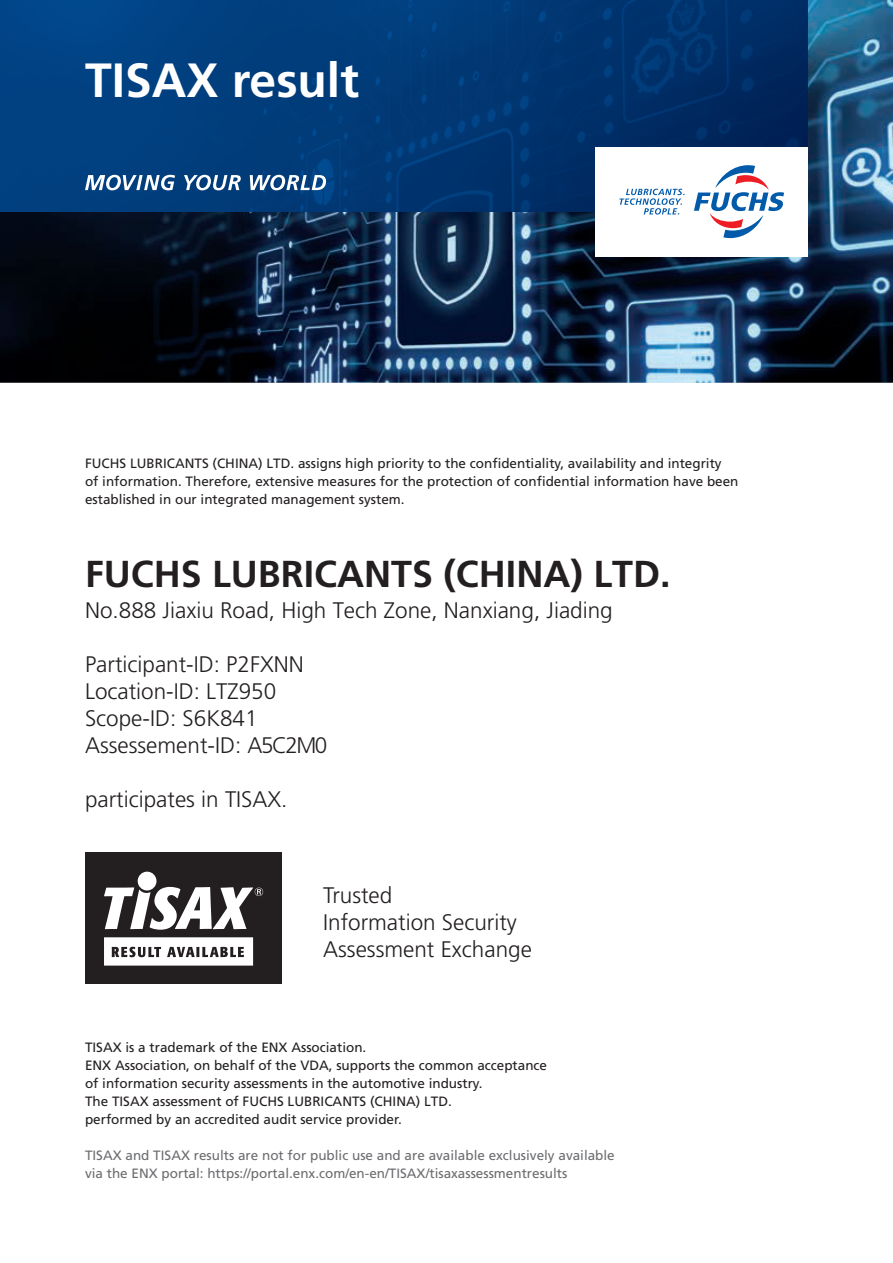
<style>
.page{position:relative;width:893px;height:1263px;background:#fff}
.page>*{position:absolute;margin:0;border:0;box-sizing:border-box;transform-origin:0 0}
.t1{font:700 48px "Frutiger LT Std";color:#fff}
.t2{font:700 37.5px "Frutiger LT Std";color:#231f20}
.t3{font:300 22.5px/27px "Frutiger LT Std";color:#231f20}
.t4{font:13.5px/18px "Frutiger LT Std";color:#231f20}
.t5{font:13.5px/18px "Frutiger LT Std";color:#6c6d70}
</style>
<div class="page">
<img style="left:0;top:0;width:893px;height:383px">
<div style="left:85px;top:853px;width:197px;height:131px;background:#231f20"></div>
<div style="left:138px;top:872px;width:18px;height:18px;background:#fff;border-radius:50%"></div>
<svg style="left:104px;top:887px;width:159px;height:43px"></svg>
<svg style="left:104px;top:937px;width:149px;height:28px"></svg>
<img style="left:0;top:0;width:808px;height:211px">
<div style="left:595px;top:147px;width:213px;height:109px;background:#fff"></div>
<svg style="left:619px;top:189px;width:66px;height:26px"></svg>
<svg style="left:694px;top:165px;width:90px;height:73px"></svg>
<svg style="left:85px;top:175px;width:241px;height:15px"></svg>
<h1 class="t1" style="left:85px;top:52px;width:275px">TISAX result</h1>
<p class="t4" style="left:85px;top:455px;width:655px">FUCHS LUBRICANTS (CHINA) LTD. assigns high priority to the confidentiality, availability and integrity of information. Therefore, extensive measures for the protection of confidential information have been established in our integrated management system.</p>
<h2 class="t2" style="left:85px;top:552px;width:587px">FUCHS LUBRICANTS (CHINA) LTD.</h2>
<h3 class="t3" style="left:85px;top:597px;width:529px">No.888 Jiaxiu Road, High Tech Zone, Nanxiang, Jiading</h3>
<h3 class="t3" style="left:85px;top:651px;width:244px">Participant-ID: P2FXNN<br>Location-ID: LTZ950<br>Scope-ID: S6K841<br>Assessement-ID: A5C2M0</h3>
<h3 class="t3" style="left:85px;top:786px;width:204px">participates in TISAX.</h3>
<h3 class="t3" style="left:323px;top:882px;width:210px">Trusted<br>Information Security<br>Assessment Exchange</h3>
<p class="t4" style="left:85px;top:1038px;width:464px">TISAX is a trademark of the ENX Association.<br>ENX Association, on behalf of the VDA, supports the common acceptance of information security assessments in the automotive industry.<br>The TISAX assessment of FUCHS LUBRICANTS (CHINA) LTD.<br>performed by an accredited audit service provider.</p>
<p class="t5" style="left:85px;top:1146px;width:531px">TISAX and TISAX results are not for public use and are available exclusively available via the ENX portal: https://portal.enx.com/en-en/TISAX/tisaxassessmentresults</p>
</div>
